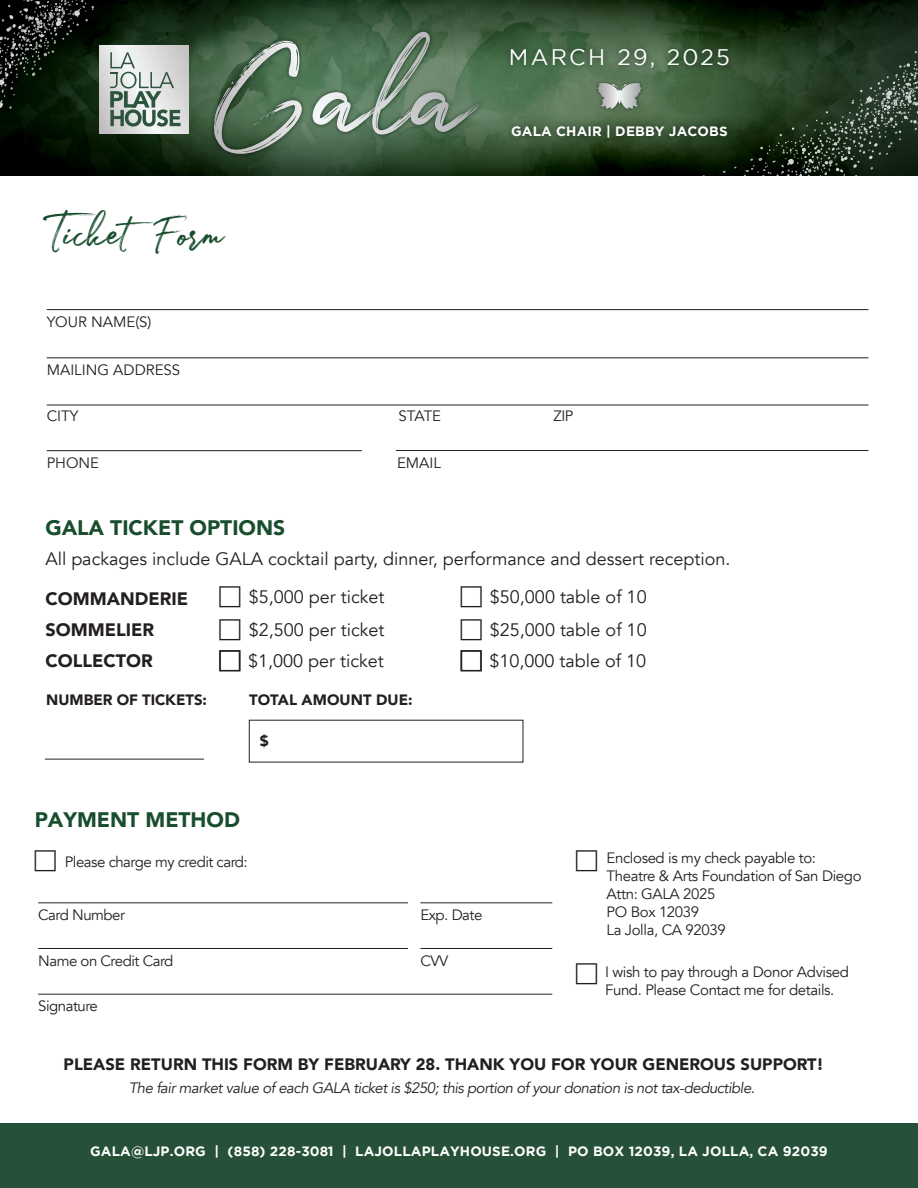
<style>
.page{position:relative;width:918px;height:1188px;background:#fff}
.page>*{position:absolute;margin:0;border:0;box-sizing:border-box;transform-origin:0 0}
.t1{font:45px "Julietta Messie";color:#184d2d}
.t2{font:22.5px "Gotham";letter-spacing:.1em;color:#fff}
.t3{font:900 21px "Avenir";color:#184d2d}
.t4{font:18px "Avenir";color:#231f20}
.t5{font:900 18px/31px "Avenir";color:#231f20}
.t6{font:900 16.5px "Avenir";color:#231f20}
.t7{font:15px/18px "Avenir";letter-spacing:-.025em;color:#231f20}
.t8{font:italic 15px "Avenir";letter-spacing:-.03em;color:#231f20}
.t9{font:900 15px "Avenir";color:#231f20}
.t10{font:15px "Avenir";color:#231f20}
.t11{font:700 13.5px "Gotham";letter-spacing:.01em;color:#fff}
</style>
<div class="page">
<img style="left:488px;top:64px;width:157px;height:46px">
<svg style="left:0;top:64px;width:207px;height:46px"></svg>
<svg style="left:645px;top:64px;width:99px;height:46px;background:#446341"></svg>
<svg style="left:94px;top:0;width:824px;height:64px;background:#1c321c"></svg>
<svg style="left:0;top:110px;width:744px;height:65px;background:#132611"></svg>
<svg style="left:744px;top:61px;width:174px;height:115px;background:#283b27"></svg>
<svg style="left:0;top:0;width:94px;height:109px;background:#151f15"></svg>
<img style="left:500px;top:37px;width:239px;height:41px">
<img style="left:502px;top:115px;width:235px;height:33px">
<img style="left:207px;top:25px;width:281px;height:136px">
<svg style="left:213px;top:40px;width:89px;height:120px;background:#5e7861"></svg>
<svg style="left:310px;top:32px;width:171px;height:103px;background:#6a866e"></svg>
<img style="left:594px;top:79px;width:51px;height:34px">
<svg style="left:595px;top:83px;width:49px;height:26px"></svg>
<svg style="left:99px;top:45px;width:90px;height:89px;background:#d8d7d8"></svg>
<svg style="left:110px;top:52px;width:71px;height:75px;background:#b2bdb7"></svg>
<div style="left:0;top:1123px;width:918px;height:65px;background:#265038"></div>
<hr style="left:38px;top:902px;width:370px;height:1px;background:#231f20">
<hr style="left:420px;top:902px;width:132px;height:1px;background:#231f20">
<hr style="left:38px;top:948px;width:370px;height:1px;background:#231f20">
<hr style="left:420px;top:948px;width:132px;height:1px;background:#231f20">
<hr style="left:38px;top:994px;width:514px;height:1px;background:#231f20">
<hr style="left:47px;top:309px;width:821px;height:1px;background:#231f20">
<hr style="left:47px;top:357px;width:821px;height:1px;background:#231f20">
<hr style="left:47px;top:405px;width:821px;height:1px;background:#231f20">
<hr style="left:47px;top:450px;width:315px;height:1px;background:#231f20">
<hr style="left:396px;top:450px;width:472px;height:1px;background:#231f20">
<hr style="left:45px;top:759px;width:159px;height:1px;background:#231f20">
<h2 class="t2" style="left:509px;top:45px;width:223px">MARCH 29, 2025</h2>
<h1 class="t1" style="left:43px;top:203px;width:181px">TicketForm</h1>
<p class="t11" style="left:511px;top:123px;width:218px">GALA CHAIR | DEBBY JACOBS</p>
<p class="t10" style="left:47px;top:313px;width:106px">YOUR NAME(S)</p>
<p class="t10" style="left:47px;top:361px;width:135px">MAILING ADDRESS</p>
<p class="t7" style="left:47px;top:407px;width:33px">CITY</p>
<p class="t7" style="left:398px;top:407px;width:44px">STATE</p>
<p class="t7" style="left:554px;top:407px;width:21px">ZIP</p>
<p class="t7" style="left:47px;top:454px;width:54px">PHONE</p>
<p class="t7" style="left:397px;top:454px;width:45px">EMAIL</p>
<h3 class="t3" style="left:45px;top:510px;width:241px">GALA TICKET OPTIONS</h3>
<p class="t4" style="left:45px;top:548px;width:687px">All packages include GALA cocktail party, dinner, performance and dessert reception.</p>
<p class="t5" style="left:46px;top:583px;width:144px">COMMANDERIE<br>SOMMELIER<br>COLLECTOR</p>
<p class="t4" style="left:249px;top:586px;width:137px">$5,000 per ticket</p>
<p class="t4" style="left:490px;top:586px;width:158px">$50,000 table of 10</p>
<p class="t4" style="left:249px;top:619px;width:137px">$2,500 per ticket</p>
<p class="t4" style="left:490px;top:619px;width:158px">$25,000 table of 10</p>
<p class="t4" style="left:248px;top:651px;width:137px">$1,000 per ticket</p>
<p class="t4" style="left:489px;top:651px;width:158px">$10,000 table of 10</p>
<p class="t9" style="left:46px;top:687px;width:162px">NUMBER OF TICKETS:</p>
<p class="t9" style="left:249px;top:687px;width:165px">TOTAL AMOUNT DUE:</p>
<p class="t9" style="left:260px;top:728px;width:10px">$</p>
<h3 class="t3" style="left:35px;top:801px;width:207px">PAYMENT METHOD</h3>
<p class="t7" style="left:65px;top:853px;width:184px">Please charge my credit card:</p>
<p class="t7" style="left:38px;top:906px;width:88px">Card Number</p>
<p class="t7" style="left:420px;top:906px;width:64px">Exp. Date</p>
<p class="t7" style="left:38px;top:952px;width:137px">Name on Credit Card</p>
<p class="t7" style="left:420px;top:952px;width:29px">CVV</p>
<p class="t7" style="left:38px;top:997px;width:61px">Signature</p>
<p class="t7" style="left:607px;top:849px;width:257px">Enclosed is my check payable to:<br>Theatre &amp; Arts Foundation of San Diego<br>Attn: GALA 2025<br>PO Box 12039<br>La Jolla, CA 92039</p>
<p class="t7" style="left:605px;top:963px;width:245px">I wish to pay through a Donor Advised<br>Fund. Please Contact me for details.</p>
<p class="t6" style="left:64px;top:1050px;width:762px">PLEASE RETURN THIS FORM BY FEBRUARY 28. THANK YOU FOR YOUR GENEROUS SUPPORT!</p>
<p class="t8" style="left:129px;top:1078px;width:628px">The fair market value of each GALA ticket is $250; this portion of your donation is not tax-deductible.</p>
<p class="t11" style="left:90px;top:1144px;width:739px">GALA@LJP.ORG | (858) 228-3081 | LAJOLLAPLAYHOUSE.ORG | PO BOX 12039, LA JOLLA, CA 92039</p>
</div>
